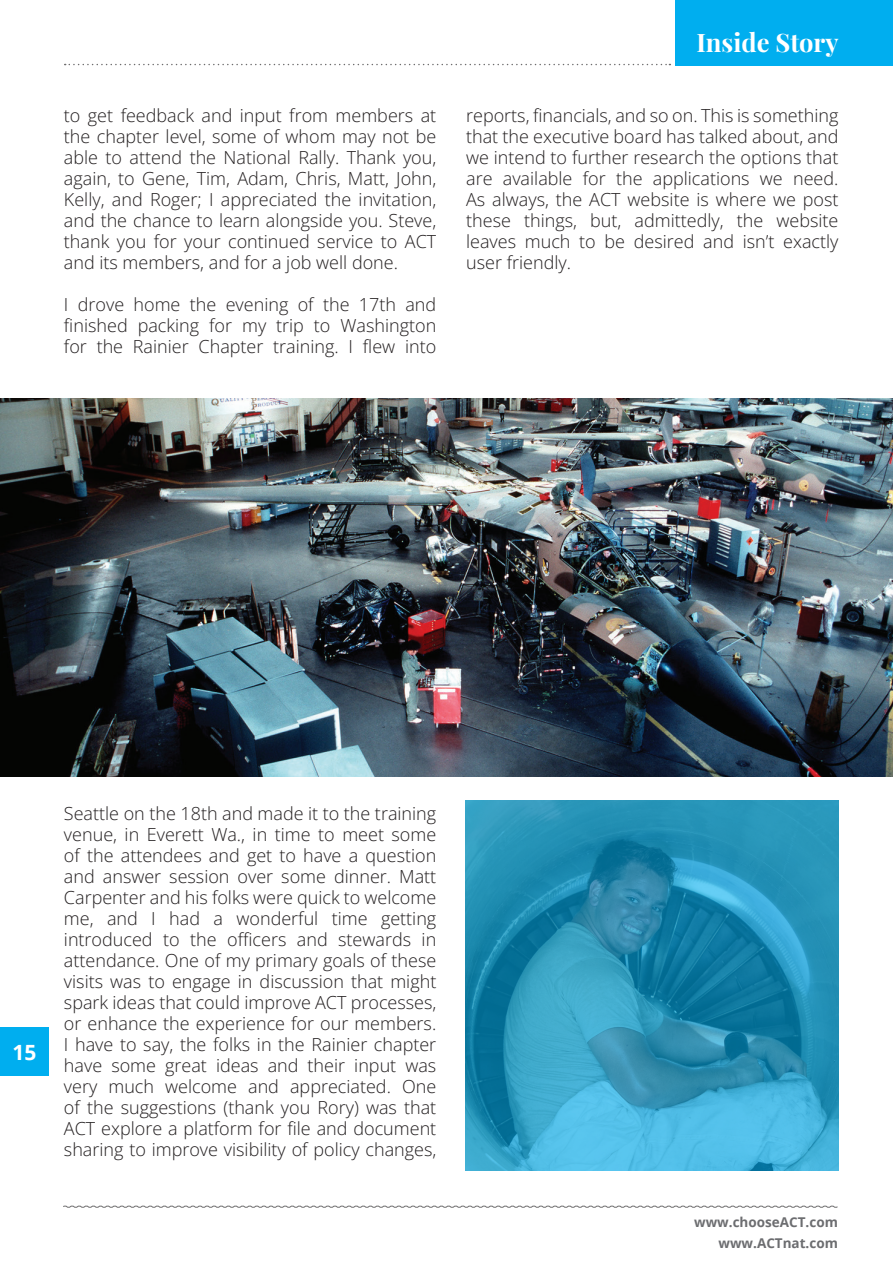
<style>
.page{position:relative;width:893px;height:1263px;background:#fff}
.page>*{position:absolute;margin:0;border:0;box-sizing:border-box;transform-origin:0 0}
.t1{font:700 25.5px "Playfair Display";color:#fff}
.t2{font:700 21px "Open Sans";color:#fff}
.t3{font:18px/21px "Open Sans";color:#231f20;text-align:justify}
.t4{font:700 13.5px/21px "Open Sans";color:#6c6d70;text-align:right}
</style>
<div class="page">
<svg style="left:65px;top:64px;width:605px;height:1px"></svg>
<svg style="left:63px;top:1205px;width:775px;height:3px"></svg>
<div style="left:675px;top:0;width:218px;height:65px;background:#00aeef"></div>
<img style="left:0;top:399px;width:893px;height:377px">
<img style="left:465px;top:800px;width:374px;height:370px">
<div style="left:0;top:1027px;width:49px;height:49px;background:#00aeef"></div>
<p class="t3" style="left:64px;top:105px;width:374px">to get feedback and input from members at the chapter level, some of whom may not be able to attend the National Rally. Thank you, again, to Gene, Tim, Adam, Chris, Matt, John, Kelly, and Roger; I appreciated the invitation, and the chance to learn alongside you. Steve, thank you for your continued service to ACT and its members, and for a job well done.</p>
<p class="t3" style="left:64px;top:294px;width:374px">I drove home the evening of the 17th and finished packing for my trip to Washington for the Rainier Chapter training. I flew into</p>
<h1 class="t1" style="left:696px;top:22px;width:144px">Inside Story</h1>
<p class="t3" style="left:466px;top:105px;width:374px">reports, financials, and so on. This is something that the executive board has talked about, and we intend to further research the options that are available for the applications we need.<br>As always, the ACT website is where we post these things, but, admittedly, the website leaves much to be desired and isn’t exactly user friendly.</p>
<p class="t2" style="left:12px;top:1038px;width:25px">15</p>
<p class="t3" style="left:64px;top:802px;width:374px">Seattle on the 18th and made it to the training venue, in Everett Wa., in time to meet some of the attendees and get to have a question and answer session over some dinner. Matt Carpenter and his folks were quick to welcome me, and I had a wonderful time getting introduced to the officers and stewards in attendance. One of my primary goals of these visits was to engage in discussion that might spark ideas that could improve ACT processes, or enhance the experience for our members.<br>I have to say, the folks in the Rainier chapter have some great ideas and their input was very much welcome and appreciated. One of the suggestions (thank you Rory) was that ACT explore a platform for file and document sharing to improve visibility of policy changes,</p>
<p class="t4" style="left:694px;top:1211px;width:145px">www.chooseACT.com www.ACTnat.com</p>
</div>
